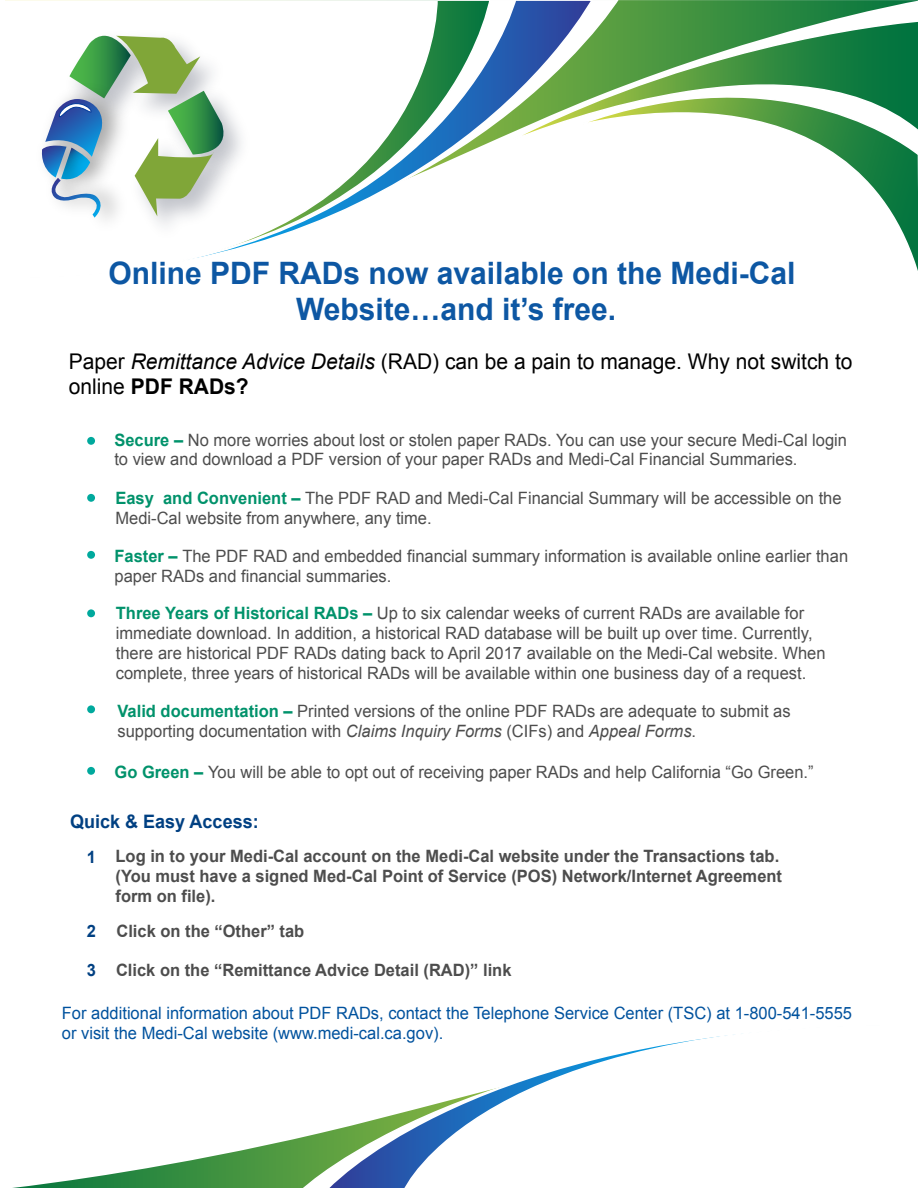
<style>
.page{position:relative;width:918px;height:1188px;background:#fff}
.page>*{position:absolute;margin:0;border:0;box-sizing:border-box;transform-origin:0 0}
.t1{font:700 30.9px/36px "Arial";color:#0d57a3;text-align:center}
.t2{font:21.6px/25.2px "Arial";color:#000}
.t3{font:700 18.6px "Arial";color:#004082}
.t4{font:16.95px/19.8px "Arial";color:#4d4d4d}
.t5{font:700 16.95px/19.8px "Arial";color:#4d4d4d}
.t6{font:16.95px/19.8px "Arial";color:#00529e}
.t7{font:700 16.95px "Arial";color:#004082}
.s1{font-style:italic}
.s2{font-weight:700}
.s3{font-weight:700;color:#00926b}
</style>
<div class="page">
<svg style="left:619px;top:0;width:299px;height:21px;background:#529d5e"></svg>
<svg style="left:517px;top:0;width:74px;height:21px;background:#4662ae"></svg>
<svg style="left:491px;top:0;width:26px;height:142px"></svg>
<svg style="left:12px;top:1137px;width:289px;height:51px"></svg>
<svg style="left:301px;top:1131px;width:28px;height:57px"></svg>
<svg style="left:329px;top:1112px;width:74px;height:76px"></svg>
<svg style="left:403px;top:1033px;width:340px;height:155px"></svg>
<svg style="left:438px;top:0;width:53px;height:166px"></svg>
<svg style="left:5px;top:0;width:433px;height:259px"></svg>
<svg style="left:504px;top:21px;width:414px;height:121px"></svg>
<svg style="left:572px;top:47px;width:346px;height:224px"></svg>
<img style="left:57px;top:24px;width:46px;height:12px">
<img style="left:103px;top:24px;width:131px;height:54px">
<img style="left:232px;top:78px;width:26px;height:111px">
<img style="left:123px;top:126px;width:124px;height:124px">
<img style="left:30px;top:123px;width:9px;height:78px">
<img style="left:33px;top:76px;width:6px;height:104px">
<img style="left:39px;top:218px;width:96px;height:23px">
<div style="left:87px;top:437px;width:8px;height:8px;background:#00a99d;border-radius:50%"></div>
<div style="left:87px;top:494px;width:8px;height:8px;background:#00a99d;border-radius:50%"></div>
<div style="left:87px;top:551px;width:8px;height:8px;background:#00a99d;border-radius:50%"></div>
<div style="left:87px;top:609px;width:8px;height:8px;background:#00a99d;border-radius:50%"></div>
<div style="left:87px;top:705px;width:8px;height:8px;background:#00a99d;border-radius:50%"></div>
<div style="left:87px;top:767px;width:8px;height:8px;background:#00a99d;border-radius:50%"></div>
<svg style="left:39px;top:36px;width:193px;height:182px"></svg>
<h1 class="t1" style="left:109px;top:256px;width:688px">Online PDF RADs now available on the Medi-Cal<br>Website…and it’s free.</h1>
<p class="t2" style="left:69px;top:349px;width:785px">Paper <span class="s1">Remittance Advice Details</span> (RAD) can be a pain to manage. Why not switch to online <span class="s2">PDF RADs?</span></p>
<p class="t4" style="left:114px;top:430px;width:734px"><span class="s3">Secure –</span> No more worries about lost or stolen paper RADs. You can use your secure Medi-Cal login to view and download a PDF version of your paper RADs and Medi-Cal Financial Summaries.</p>
<p class="t4" style="left:115px;top:488px;width:728px"><span class="s3">Easy and Convenient –</span> The PDF RAD and Medi-Cal Financial Summary will be accessible on the<br>Medi-Cal website from anywhere, any time.</p>
<p class="t4" style="left:115px;top:547px;width:735px"><span class="s3">Faster –</span> The PDF RAD and embedded financial summary information is available online earlier than paper RADs and financial summaries.</p>
<p class="t4" style="left:116px;top:604px;width:711px"><span class="s3">Three Years of Historical RADs –</span> Up to six calendar weeks of current RADs are available for immediate download. In addition, a historical RAD database will be built up over time. Currently, there are historical PDF RADs dating back to April 2017 available on the Medi-Cal website. When complete, three years of historical RADs will be available within one business day of a request.</p>
<p class="t4" style="left:118px;top:701px;width:675px"><span class="s3">Valid documentation –</span> Printed versions of the online PDF RADs are adequate to submit as supporting documentation with <span class="s1">Claims Inquiry Forms</span> (CIFs) and <span class="s1">Appeal Forms</span>.</p>
<p class="t4" style="left:115px;top:762px;width:701px"><span class="s3">Go Green –</span> You will be able to opt out of receiving paper RADs and help California “Go Green.”</p>
<p class="t3" style="left:70px;top:809px;width:190px">Quick &amp; Easy Access:</p>
<p class="t5" style="left:116px;top:847px;width:668px">Log in to your Medi-Cal account on the Medi-Cal website under the Transactions tab. (You must have a signed Med-Cal Point of Service (POS) Network/Internet Agreement form on file).</p>
<p class="t5" style="left:116px;top:922px;width:189px">Click on the “Other” tab</p>
<p class="t5" style="left:116px;top:961px;width:397px">Click on the “Remittance Advice Detail (RAD)” link</p>
<p class="t6" style="left:62px;top:1004px;width:792px">For additional information about PDF RADs, contact the Telephone Service Center (TSC) at 1-800-541-5555 or visit the Medi-Cal website (www.medi-cal.ca.gov).</p>
<p class="t7" style="left:87px;top:846px;width:11px">1</p>
<p class="t7" style="left:87px;top:920px;width:11px">2</p>
<p class="t7" style="left:87px;top:959px;width:11px">3</p>
</div>
